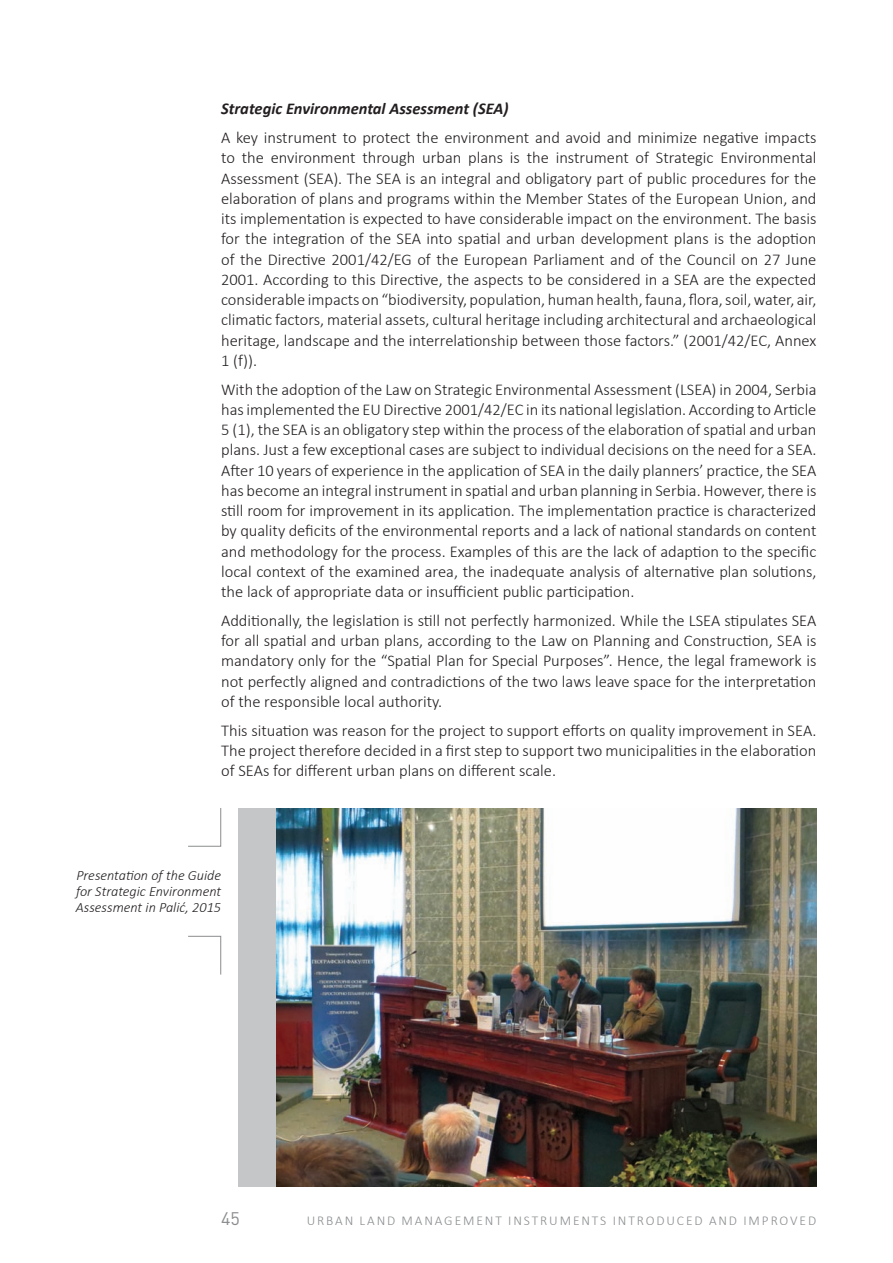
<style>
.page{position:relative;width:893px;height:1263px;background:#fff}
.page>*{position:absolute;margin:0;border:0;box-sizing:border-box;transform-origin:0 0}
.t1{font:18px "DIN Pro";color:#8a8c8f}
.t2{font:300 16.5px/20.2px "Calibri";color:#231f20;text-align:justify}
.t3{font:italic 700 16.5px "Calibri";color:#231f20}
.t4{font:italic 300 14.25px/15.8px "Calibri";color:#231f20;text-align:justify}
.t5{font:300 13.5px "Calibri";letter-spacing:.14em;color:#8a8c8f}
</style>
<div class="page">
<svg style="left:188px;top:935px;width:33px;height:40px"></svg>
<svg style="left:188px;top:808px;width:33px;height:39px"></svg>
<div style="left:238px;top:808px;width:579px;height:378px;background:#c5c6c8"></div>
<img style="left:277px;top:808px;width:540px;height:378px">
<p class="t3" style="left:221px;top:99px;width:289px">Strategic Environmental Assessment (SEA)</p>
<p class="t2" style="left:221px;top:127px;width:597px">A key instrument to protect the environment and avoid and minimize negative impacts to the environment through urban plans is the instrument of Strategic Environmental Assessment (SEA). The SEA is an integral and obligatory part of public procedures for the elaboration of plans and programs within the Member States of the European Union, and its implementation is expected to have considerable impact on the environment. The basis for the integration of the SEA into spatial and urban development plans is the adoption of the Directive 2001/42/EG of the European Parliament and of the Council on 27 June 2001. According to this Directive, the aspects to be considered in a SEA are the expected considerable impacts on “biodiversity, population, human health, fauna, flora, soil, water, air, climatic factors, material assets, cultural heritage including architectural and archaeological heritage, landscape and the interrelationship between those factors.” (2001/42/EC, Annex 1 (f)).</p>
<p class="t2" style="left:221px;top:379px;width:597px">With the adoption of the Law on Strategic Environmental Assessment (LSEA) in 2004, Serbia has implemented the EU Directive 2001/42/EC in its national legislation. According to Article 5 (1), the SEA is an obligatory step within the process of the elaboration of spatial and urban plans. Just a few exceptional cases are subject to individual decisions on the need for a SEA.<br>After 10 years of experience in the application of SEA in the daily planners’ practice, the SEA has become an integral instrument in spatial and urban planning in Serbia. However, there is still room for improvement in its application. The implementation practice is characterized by quality deficits of the environmental reports and a lack of national standards on content and methodology for the process. Examples of this are the lack of adaption to the specific local context of the examined area, the inadequate analysis of alternative plan solutions, the lack of appropriate data or insufficient public participation.</p>
<p class="t2" style="left:221px;top:610px;width:597px">Additionally, the legislation is still not perfectly harmonized. While the LSEA stipulates SEA for all spatial and urban plans, according to the Law on Planning and Construction, SEA is mandatory only for the “Spatial Plan for Special Purposes”. Hence, the legal framework is not perfectly aligned and contradictions of the two laws leave space for the interpretation of the responsible local authority.</p>
<p class="t2" style="left:221px;top:720px;width:597px">This situation was reason for the project to support efforts on quality improvement in SEA.<br>The project therefore decided in a first step to support two municipalities in the elaboration of SEAs for different urban plans on different scale.</p>
<p class="t4" style="left:76px;top:867px;width:147px">Presentation of the Guide for Strategic Environment Assessment in Palić, 2015</p>
<p class="t1" style="left:221px;top:1206px;width:20px">45</p>
<p class="t5" style="left:307px;top:1212px;width:511px">URBAN LAND MANAGEMENT INSTRUMENTS INTRODUCED AND IMPROVED</p>
</div>
